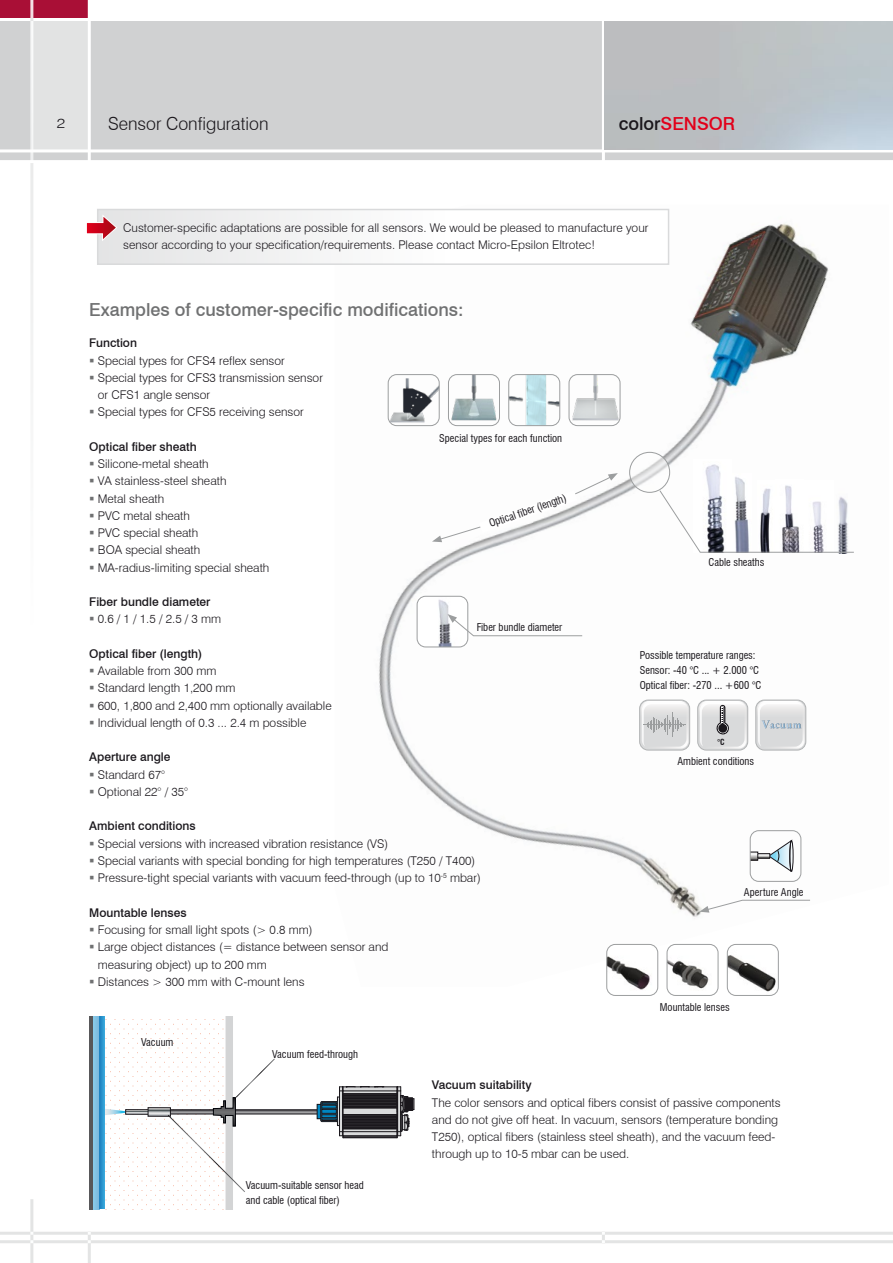
<style>
.page{position:relative;width:893px;height:1263px;background:#fff}
.page>*{position:absolute;margin:0;border:0;box-sizing:border-box;transform-origin:0 0}
.t1{font:500 18px "Swiss 721 BT";color:#707172}
.t2{font:300 18px "Swiss 721 BT";color:#1a171c}
.t3{font:500 18px "Swiss 721 BT";color:#e2001a}
.t4{font:300 13.5px "Swiss 721 BT";color:#1a171c;scale:1.18 1}
.t5{font:300 12px/17.2px "Swiss 721 BT";color:#1a171c}
.t6{font:500 12px "Swiss 721 BT";color:#1a171c}
.t7{font:condensed 10.5px/15px "Swiss 721 BT";color:#1a171c}
.t8{font:700 condensed 8.25px "Swiss 721 BT";color:#1a171c}
.s1{color:#1a171c}
</style>
<div class="page">
<div style="left:0;top:21px;width:893px;height:141px;background:#d0d1d2"></div>
<div style="left:32px;top:21px;width:57px;height:130px;background:#e2e3e3"></div>
<div style="left:0;top:0;width:89px;height:18px;background:#a90f36"></div>
<hr style="left:88px;top:0;width:3px;height:163px;background:#fff">
<hr style="left:602px;top:17px;width:3px;height:145px;background:#fff">
<hr style="left:0;top:149px;width:893px;height:3px;background:#fff">
<hr style="left:0;top:160px;width:893px;height:3px;background:#fff">
<hr style="left:0;top:1240px;width:893px;height:3px;background:#e3e4e4">
<hr style="left:30px;top:0;width:3px;height:625px;background:#e3e4e4">
<hr style="left:0;top:1232px;width:893px;height:3px;background:#e3e4e4">
<hr style="left:30px;top:1199px;width:3px;height:64px;background:#e3e4e4">
<hr style="left:88px;top:1232px;width:3px;height:31px;background:#e3e4e4">
<svg style="left:602px;top:1232px;width:3px;height:11px"></svg>
<img style="left:605px;top:21px;width:288px;height:128px">
<img style="left:379px;top:208px;width:469px;height:778px">
<div style="left:98px;top:209px;width:571px;height:55px;background:linear-gradient(to right,#e7e8e8,#fff)"></div>
<div style="left:97px;top:209px;width:572px;height:56px;border:2px solid #d9dadb"></div>
<svg style="left:86px;top:215px;width:31px;height:26px"></svg>
<img style="left:834px;top:486px;width:14px;height:4px">
<img style="left:803px;top:480px;width:31px;height:10px">
<img style="left:731px;top:473px;width:20px;height:17px">
<img style="left:693px;top:459px;width:38px;height:31px">
<img style="left:757px;top:479px;width:46px;height:11px">
<svg style="left:630px;top:452px;width:40px;height:40px"></svg>
<div style="left:629px;top:452px;width:41px;height:41px;border:1px solid #9c9e9f;border-radius:50%"></div>
<svg style="left:659px;top:490px;width:195px;height:63px"></svg>
<svg style="left:432px;top:473px;width:186px;height:69px"></svg>
<svg style="left:752px;top:840px;width:41px;height:32px"></svg>
<div style="left:750px;top:830px;width:51px;height:52px;border:1px solid #9c9e9f;border-radius:9px"></div>
<svg style="left:698px;top:700px;width:50px;height:50px"></svg>
<svg style="left:756px;top:700px;width:50px;height:50px"></svg>
<svg style="left:640px;top:700px;width:50px;height:50px"></svg>
<img style="left:388px;top:378px;width:51px;height:47px">
<div style="left:388px;top:374px;width:52px;height:52px;border:1px solid #9c9e9f;border-radius:9px"></div>
<img style="left:448px;top:375px;width:51px;height:51px">
<div style="left:448px;top:374px;width:52px;height:52px;border:1px solid #9c9e9f;border-radius:9px"></div>
<img style="left:509px;top:375px;width:51px;height:51px">
<div style="left:508px;top:374px;width:52px;height:52px;border:1px solid #9c9e9f;border-radius:9px"></div>
<img style="left:569px;top:375px;width:51px;height:51px">
<div style="left:569px;top:374px;width:51px;height:52px;border:1px solid #9c9e9f;border-radius:9px"></div>
<img style="left:667px;top:944px;width:45px;height:51px">
<div style="left:667px;top:944px;width:51px;height:52px;border:1px solid #9c9e9f;border-radius:9px"></div>
<img style="left:607px;top:944px;width:45px;height:50px">
<div style="left:606px;top:944px;width:52px;height:52px;border:1px solid #9c9e9f;border-radius:9px"></div>
<img style="left:727px;top:944px;width:50px;height:51px">
<div style="left:727px;top:944px;width:52px;height:52px;border:1px solid #9c9e9f;border-radius:9px"></div>
<svg style="left:699px;top:899px;width:112px;height:14px"></svg>
<svg style="left:89px;top:1016px;width:326px;height:193px"></svg>
<img style="left:417px;top:596px;width:51px;height:51px">
<div style="left:417px;top:596px;width:51px;height:51px;border:1px solid #9c9e9f;border-radius:9px"></div>
<svg style="left:448px;top:614px;width:135px;height:22px"></svg>
<p class="t4" style="left:57px;top:115px;width:9px">2</p>
<h1 class="t2" style="left:108px;top:113px;width:162px">Sensor Configuration</h1>
<h1 class="t3" style="left:619px;top:113px;width:118px"><span class="s1">color</span>SENSOR</h1>
<p class="t5" style="left:123px;top:219px;width:527px">Customer-specific adaptations are possible for all sensors. We would be pleased to manufacture your sensor according to your specification/requirements. Please contact Micro-Epsilon Eltrotec!</p>
<h1 class="t1" style="left:89px;top:299px;width:376px">Examples of customer-specific modifications:</h1>
<p class="t6" style="left:89px;top:336px;width:49px">Function</p>
<p class="t5" style="left:98px;top:352px;width:227px">Special types for CFS4 reflex sensor Special types for CFS3 transmission sensor or CFS1 angle sensor<br>Special types for CFS5 receiving sensor</p>
<p class="t6" style="left:89px;top:439px;width:109px">Optical fiber sheath</p>
<p class="t5" style="left:98px;top:455px;width:173px">Silicone-metal sheath<br>VA stainless-steel sheath<br>Metal sheath<br>PVC metal sheath<br>PVC special sheath<br>BOA special sheath<br>MA-radius-limiting special sheath</p>
<p class="t6" style="left:89px;top:595px;width:123px">Fiber bundle diameter</p>
<p class="t5" style="left:98px;top:610px;width:125px">0.6 / 1 / 1.5 / 2.5 / 3 mm</p>
<p class="t6" style="left:89px;top:646px;width:115px">Optical fiber (length)</p>
<p class="t5" style="left:98px;top:662px;width:235px">Available from 300 mm<br>Standard length 1,200 mm<br>600, 1,800 and 2,400 mm optionally available Individual length of 0.3 ... 2.4 m possible</p>
<p class="t6" style="left:89px;top:750px;width:83px">Aperture angle</p>
<p class="t5" style="left:98px;top:766px;width:92px">Standard 67°<br>Optional 22° / 35°</p>
<p class="t6" style="left:89px;top:819px;width:108px">Ambient conditions</p>
<p class="t5" style="left:98px;top:835px;width:385px">Special versions with increased vibration resistance (VS)<br>Special variants with special bonding for high temperatures (T250 / T400)<br>Pressure-tight special variants with vacuum feed-through (up to 10<sup>-5</sup> mbar)</p>
<p class="t6" style="left:89px;top:905px;width:99px">Mountable lenses</p>
<p class="t5" style="left:98px;top:921px;width:292px">Focusing for small light spots (&gt; 0.8 mm)<br>Large object distances (= distance between sensor and measuring object) up to 200 mm<br>Distances &gt; 300 mm with C-mount lens</p>
<p class="t7" style="left:439px;top:431px;width:124px">Special types for each function</p>
<p class="t7" style="left:487px;top:517px;width:82px;rotate:-19deg">Optical fiber (length)</p>
<p class="t7" style="left:477px;top:619px;width:87px">Fiber bundle diameter</p>
<p class="t7" style="left:141px;top:1035px;width:34px">Vacuum</p>
<p class="t7" style="left:272px;top:1046px;width:87px">Vacuum feed-through</p>
<p class="t7" style="left:708px;top:555px;width:58px">Cable sheaths</p>
<p class="t7" style="left:640px;top:648px;width:123px">Possible temperature ranges:<br>Sensor: -40 °C ... + 2.000 °C<br>Optical fiber: -270 ... +600 °C</p>
<p class="t8" style="left:717px;top:737px;width:9px">°C</p>
<p class="t7" style="left:677px;top:753px;width:78px">Ambient conditions</p>
<p class="t7" style="left:744px;top:884px;width:61px">Aperture Angle</p>
<p class="t7" style="left:660px;top:1000px;width:71px">Mountable lenses</p>
<p class="t7" style="left:246px;top:1177px;width:119px">Vacuum-suitable sensor head and cable (optical fiber)</p>
<p class="t6" style="left:432px;top:1078px;width:101px">Vacuum suitability</p>
<p class="t5" style="left:432px;top:1093px;width:350px">The color sensors and optical fibers consist of passive components and do not give off heat. In vacuum, sensors (temperature bonding T250), optical fibers (stainless steel sheath), and the vacuum feed&shy;through up to 10-5 mbar can be used.</p>
</div>
